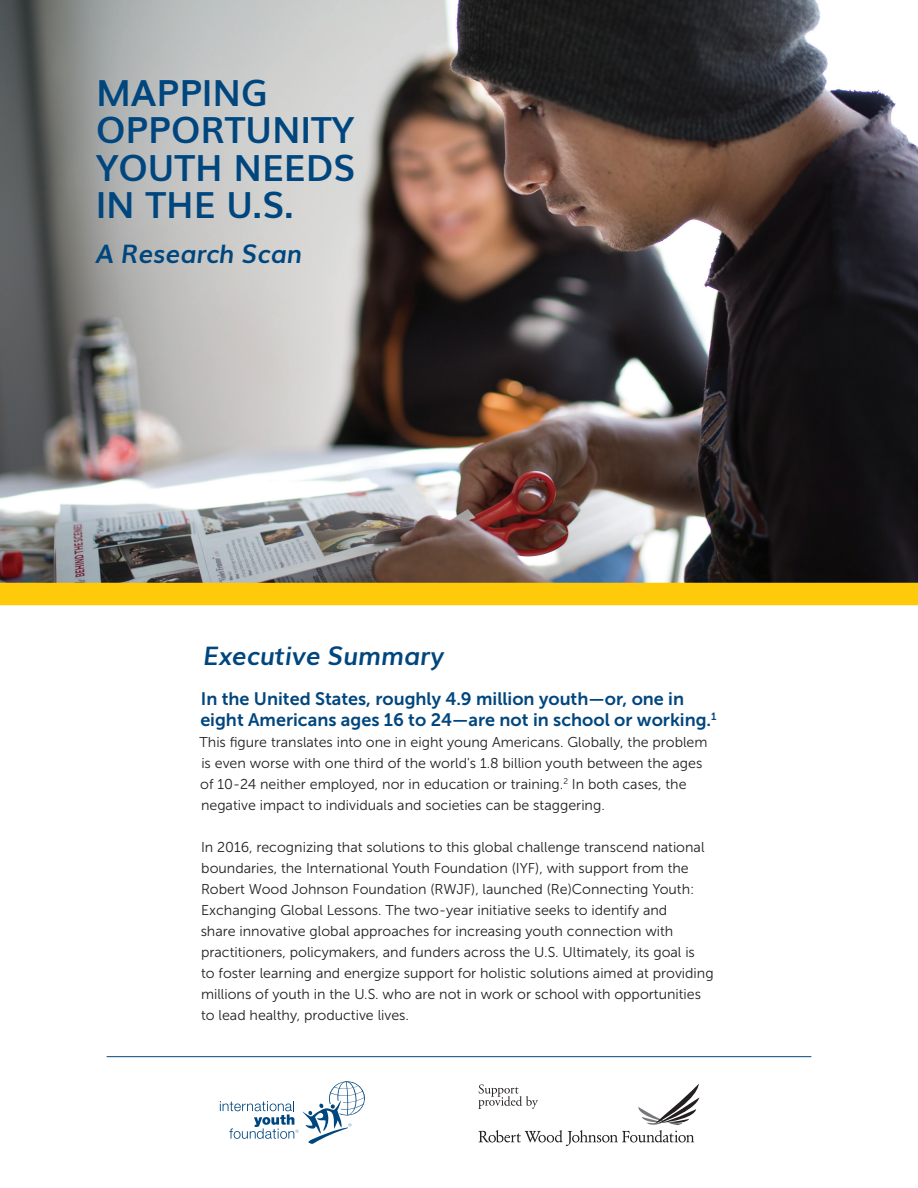
<style>
.page{position:relative;width:918px;height:1188px;background:#fff}
.page>*{position:absolute;margin:0;border:0;box-sizing:border-box;transform-origin:0 0}
.t1{font:700 36px/37.5px "Muli";color:#00467e}
.t2{font:italic 700 25.5px "Muli";color:#00467e}
.t3{font:18px/21px "Museo Sans 700";color:#00467e}
.t4{font:14.25px/21px "Museo Sans 300";color:#231f20}
</style>
<div class="page">
<img style="left:0;top:0;width:918px;height:583px">
<div style="left:0;top:583px;width:918px;height:22px;background:#feca0a"></div>
<svg style="left:220px;top:1081px;width:145px;height:63px"></svg>
<svg style="left:478px;top:1084px;width:221px;height:62px"></svg>
<hr style="left:107px;top:1056px;width:704px;height:1px;background:#00467e">
<h1 class="t1" style="left:96px;top:72px;width:261px">MAPPING<br>OPPORTUNITY<br>YOUTH NEEDS<br>IN THE U.S.</h1>
<h2 class="t2" style="left:96px;top:234px;width:208px">A Research Scan</h2>
<h2 class="t2" style="left:203px;top:636px;width:242px">Executive Summary</h2>
<p class="t3" style="left:200px;top:688px;width:518px">In the United States, roughly 4.9 million youth—or, one in eight Americans ages 16 to 24—are not in school or working.<sup>1</sup></p>
<p class="t4" style="left:200px;top:732px;width:510px">This figure translates into one in eight young Americans. Globally, the problem is even worse with one third of the world's 1.8 billion youth between the ages of 10-24 neither employed, nor in education or training.<sup>2</sup> In both cases, the negative impact to individuals and societies can be staggering.</p>
<p class="t4" style="left:201px;top:837px;width:514px">In 2016, recognizing that solutions to this global challenge transcend national boundaries, the International Youth Foundation (IYF), with support from the Robert Wood Johnson Foundation (RWJF), launched (Re)Connecting Youth:<br>Exchanging Global Lessons. The two-year initiative seeks to identify and<br>share innovative global approaches for increasing youth connection with practitioners, policymakers, and funders across the U.S. Ultimately, its goal is<br>to foster learning and energize support for holistic solutions aimed at providing millions of youth in the U.S. who are not in work or school with opportunities to lead healthy, productive lives.</p>
</div>
